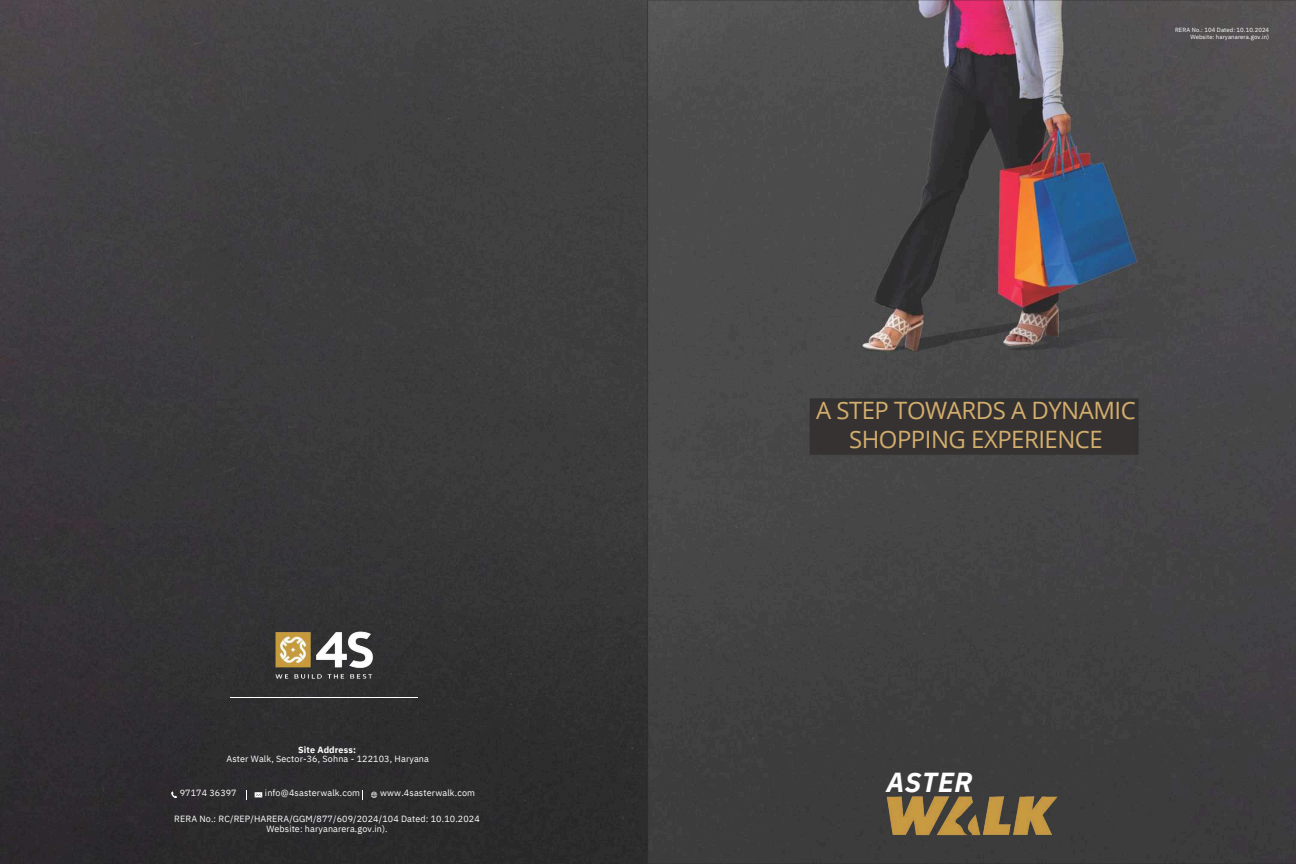
<style>
.page{position:relative;width:1296px;height:864px;background:#fff}
.page>*{position:absolute;margin:0;border:0;box-sizing:border-box;transform-origin:0 0}
.t1{font:italic 700 27.5px "IBM Plex Sans";letter-spacing:.025em;color:#fefefe}
.t2{font:23.9px/29.2px "Open Sans";letter-spacing:-.02em;color:#d2ae6d;text-align:center}
.t3{font:9px/9.8px "IBM Plex Sans";letter-spacing:.01em;color:#fefefe;text-align:center}
.t4{font:700 9px "IBM Plex Sans";letter-spacing:.015em;color:#fefefe}
.t5{font:6px/6.8px "IBM Plex Sans";letter-spacing:.01em;color:#fefefe;text-align:right}
</style>
<div class="page">
<img style="left:0;top:0;width:643px;height:864px">
<svg style="left:171px;top:791px;width:6px;height:7px"></svg>
<svg style="left:255px;top:792px;width:7px;height:5px"></svg>
<hr style="left:230px;top:698px;width:188px;height:1px;background:#fefefe">
<img style="left:270px;top:626px;width:108px;height:57px">
<svg style="left:371px;top:792px;width:6px;height:6px"></svg>
<img style="left:643px;top:0;width:653px;height:864px">
<p class="t4" style="left:298px;top:743px;width:60px">Site Address:</p>
<p class="t3" style="left:227px;top:754px;width:204px">Aster Walk, Sector-36, Sohna - 122103, Haryana</p>
<p class="t3" style="left:380px;top:788px;width:96px">www.4sasterwalk.com</p>
<p class="t3" style="left:174px;top:814px;width:307px">RERA No.: RC/REP/HARERA/GGM/877/609/2024/104 Dated: 10.10.2024<br>Website: haryanarera.gov.in).</p>
<p class="t3" style="left:180px;top:788px;width:58px">97174 36397</p>
<p class="t3" style="left:265px;top:788px;width:97px">info@4sasterwalk.com</p>
<p class="t5" style="left:1175px;top:27px;width:96px">RERA No.: 104 Dated: 10.10.2024<br>Website: haryanarera.gov.in)</p>
<h2 class="t2" style="left:816px;top:395px;width:321px">A STEP TOWARDS A DYNAMIC<br>SHOPPING EXPERIENCE</h2>
<h1 class="t1" style="left:886px;top:764px;width:88px">ASTER</h1>
</div>
